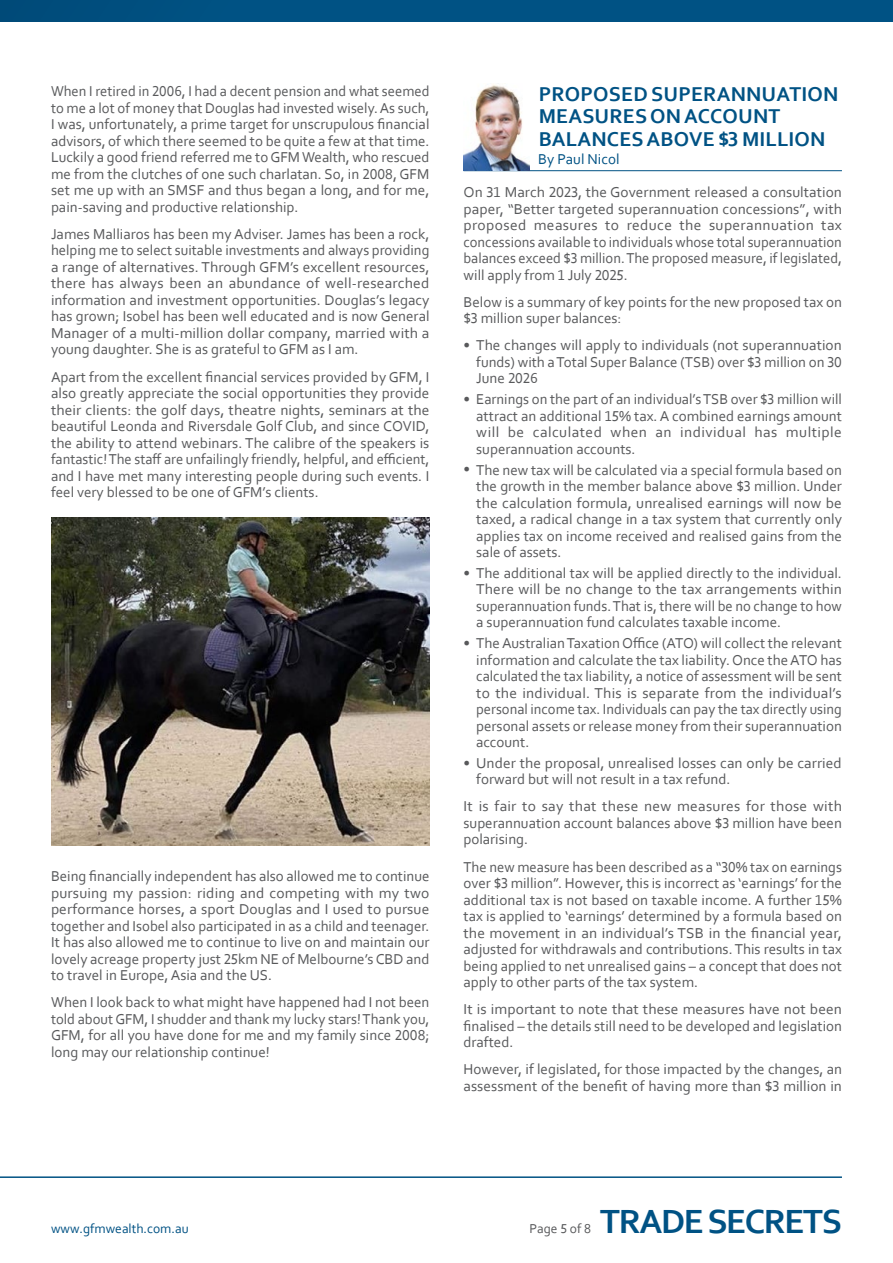
<style>
.page{position:relative;width:893px;height:1263px;background:#fff}
.page>*{position:absolute;margin:0;border:0;box-sizing:border-box;transform-origin:0 0}
.t1{font:700 35.1px "Corbel";letter-spacing:-.04em;color:#005284}
.t2{font:700 21px/22.5px "Corbel GFM Custom";letter-spacing:.01em;color:#005284}
.t3{font:15px/16.5px "Corbel GFM Custom";color:#58595b;text-align:justify}
.t4{font:15px "Corbel GFM Custom";color:#005284}
.t5{font:13.5px "Corbel";color:#005284}
.t6{font:13.5px "Corbel";color:#58595b}
</style>
<div class="page">
<div style="left:0;top:0;width:893px;height:21px;background:#005284"></div>
<hr style="left:0;top:1176px;width:842px;height:2px;background:#005284">
<img style="left:51px;top:517px;width:378px;height:328px">
<hr style="left:463px;top:170px;width:379px;height:1px;background:#005284">
<img style="left:463px;top:84px;width:67px;height:86px">
<p class="t3" style="left:51px;top:83px;width:380px">When I retired in 2006, I had a decent pension and what seemed to me a lot of money that Douglas had invested wisely. As such, I was, unfortunately, a prime target for unscrupulous financial advisors, of which there seemed to be quite a few at that time.<br>Luckily a good friend referred me to GFM Wealth, who rescued me from the clutches of one such charlatan. So, in 2008, GFM set me up with an SMSF and thus began a long, and for me, pain-saving and productive relationship.</p>
<p class="t3" style="left:51px;top:225px;width:380px">James Malliaros has been my Adviser. James has been a rock, helping me to select suitable investments and always providing a range of alternatives. Through GFM’s excellent resources, there has always been an abundance of well-researched information and investment opportunities. Douglas’s legacy has grown; Isobel has been well educated and is now General Manager of a multi-million dollar company, married with a young daughter. She is as grateful to GFM as I am.</p>
<p class="t3" style="left:51px;top:368px;width:380px">Apart from the excellent financial services provided by GFM, I also greatly appreciate the social opportunities they provide their clients: the golf days, theatre nights, seminars at the beautiful Leonda and Riversdale Golf Club, and since COVID, the ability to attend webinars. The calibre of the speakers is fantastic! The staff are unfailingly friendly, helpful, and efficient, and I have met many interesting people during such events. I feel very blessed to be one of GFM’s clients.</p>
<p class="t3" style="left:51px;top:868px;width:380px">Being financially independent has also allowed me to continue pursuing my passion: riding and competing with my two performance horses, a sport Douglas and I used to pursue together and Isobel also participated in as a child and teenager.<br>It has also allowed me to continue to live on and maintain our lovely acreage property just 25km NE of Melbourne’s CBD and to travel in Europe, Asia and the US.</p>
<p class="t3" style="left:51px;top:994px;width:380px">When I look back to what might have happened had I not been told about GFM, I shudder and thank my lucky stars! Thank you, GFM, for all you have done for me and my family since 2008; long may our relationship continue!</p>
<h2 class="t2" style="left:539px;top:82px;width:301px">PROPOSED SUPERANNUATION<br>MEASURES ON ACCOUNT<br>BALANCES ABOVE $3 MILLION</h2>
<p class="t4" style="left:538px;top:149px;width:83px">By Paul Nicol</p>
<p class="t3" style="left:463px;top:184px;width:380px">On 31 March 2023, the Government released a consultation paper, “Better targeted superannuation concessions”, with proposed measures to reduce the superannuation tax concessions available to individuals whose total superannuation balances exceed $3 million. The proposed measure, if legislated, will apply from 1 July 2025.</p>
<p class="t3" style="left:463px;top:293px;width:380px">Below is a summary of key points for the new proposed tax on $3 million super balances:</p>
<p class="t3" style="left:476px;top:337px;width:367px;text-indent:-13px">• The changes will apply to individuals (not superannuation funds) with a Total Super Balance (TSB) over $3 million on 30<br>June 2026</p>
<p class="t3" style="left:476px;top:391px;width:367px;text-indent:-13px">• Earnings on the part of an individual’s TSB over $3 million will attract an additional 15% tax. A combined earnings amount will be calculated when an individual has multiple superannuation accounts.</p>
<p class="t3" style="left:476px;top:461px;width:367px;text-indent:-13px">• The new tax will be calculated via a special formula based on the growth in the member balance above $3 million. Under the calculation formula, unrealised earnings will now be taxed, a radical change in a tax system that currently only applies tax on income received and realised gains from the sale of assets.</p>
<p class="t3" style="left:476px;top:564px;width:367px;text-indent:-13px">• The additional tax will be applied directly to the individual.<br>There will be no change to the tax arrangements within superannuation funds. That is, there will be no change to how a superannuation fund calculates taxable income.</p>
<p class="t3" style="left:476px;top:634px;width:367px;text-indent:-13px">• The Australian Taxation Office (ATO) will collect the relevant information and calculate the tax liability. Once the ATO has calculated the tax liability, a notice of assessment will be sent to the individual. This is separate from the individual’s personal income tax. Individuals can pay the tax directly using personal assets or release money from their superannuation account.</p>
<p class="t3" style="left:476px;top:754px;width:367px;text-indent:-13px">• Under the proposal, unrealised losses can only be carried forward but will not result in a tax refund.</p>
<p class="t3" style="left:463px;top:798px;width:380px">It is fair to say that these new measures for those with superannuation account balances above $3 million have been polarising.</p>
<p class="t3" style="left:463px;top:858px;width:380px">The new measure has been described as a “30% tax on earnings over $3 million”. However, this is incorrect as ‘earnings’ for the additional tax is not based on taxable income. A further 15% tax is applied to ‘earnings’ determined by a formula based on the movement in an individual’s TSB in the financial year, adjusted for withdrawals and contributions. This results in tax being applied to net unrealised gains – a concept that does not apply to other parts of the tax system.</p>
<p class="t3" style="left:463px;top:1000px;width:380px">It is important to note that these measures have not been finalised – the details still need to be developed and legislation drafted.</p>
<p class="t3" style="left:463px;top:1061px;width:380px">However, if legislated, for those impacted by the changes, an assessment of the benefit of having more than $3 million in</p>
<p class="t5" style="left:51px;top:1220px;width:139px">www.gfmwealth.com.au</p>
<p class="t6" style="left:529px;top:1220px;width:63px">Page 5 of 8</p>
<h1 class="t1" style="left:600px;top:1200px;width:243px">TRADE SECRETS</h1>
</div>
